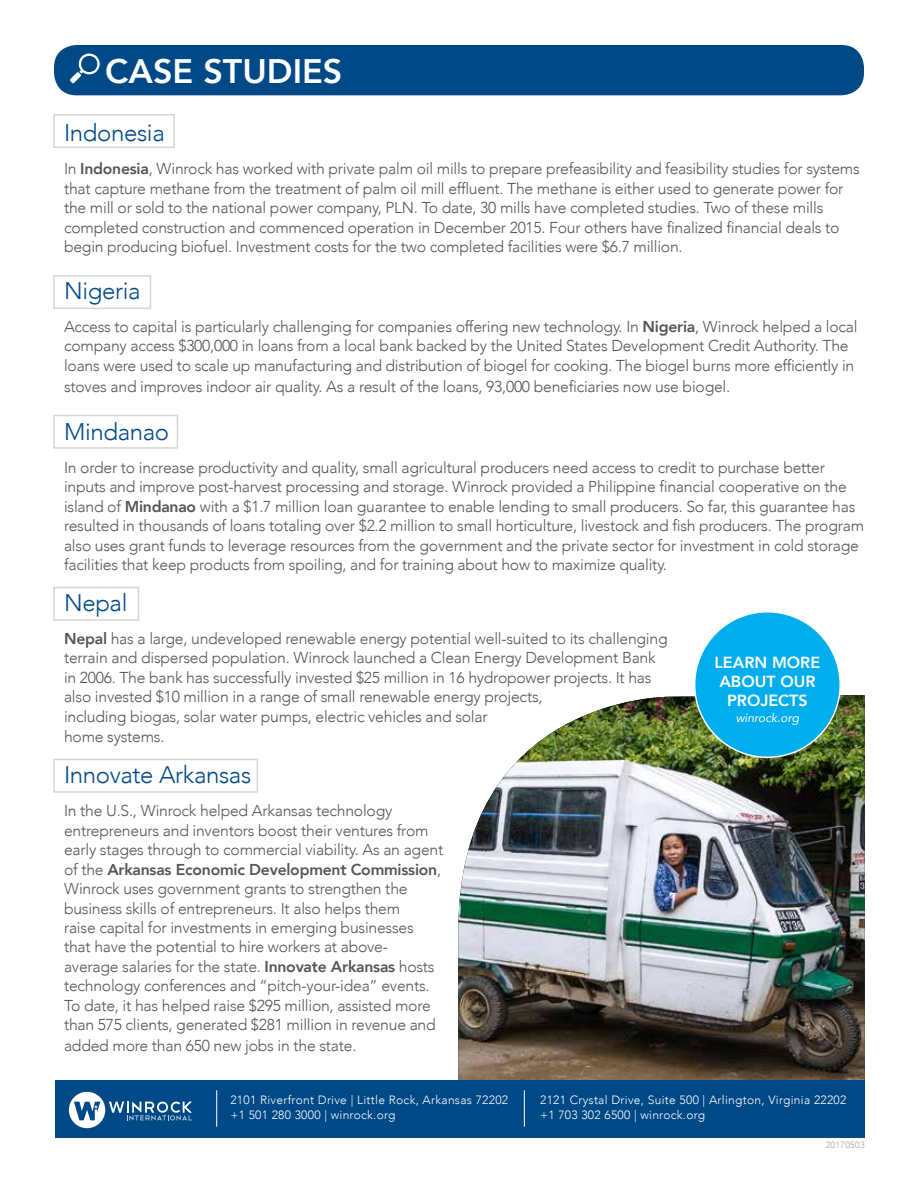
<style>
.page{position:relative;width:918px;height:1188px;background:#fff}
.page>*{position:absolute;margin:0;border:0;box-sizing:border-box;transform-origin:0 0}
.t1{font:800 33.9px "Avenir";color:#fff}
.t2{font:300 24px "Avenir";letter-spacing:-.015em;color:#004987}
.t3{font:800 16.05px/19.4px "Avenir";color:#fff;text-align:center}
.t4{font:300 15.75px/19.5px "Avenir";letter-spacing:-.015em;color:#55565a}
.t5{font:300 12px/14.4px "Avenir";letter-spacing:.025em;color:#fff}
.t6{font:italic 12px "Avenir";color:#fff}
.t7{font:300 9px "Avenir";letter-spacing:.025em;color:#a0a0a2}
.s1{font-weight:800}
</style>
<div class="page">
<div style="left:54px;top:45px;width:810px;height:50px;background:#004987;border-radius:23px"></div>
<svg style="left:70px;top:53px;width:30px;height:30px"></svg>
<div style="left:53px;top:114px;width:122px;height:34px;border:2px solid #d6d6d7"></div>
<div style="left:53px;top:275px;width:98px;height:34px;border:2px solid #d6d6d7"></div>
<div style="left:53px;top:415px;width:125px;height:34px;border:2px solid #d6d6d7"></div>
<div style="left:53px;top:759px;width:205px;height:34px;border:2px solid #d6d6d7"></div>
<div style="left:53px;top:587px;width:86px;height:34px;border:2px solid #d6d6d7"></div>
<img style="left:458px;top:695px;width:407px;height:385px">
<div style="left:695px;top:612px;width:145px;height:145px;background:#00aded;border-radius:50%"></div>
<div style="left:55px;top:1080px;width:810px;height:57px;background:#004987"></div>
<svg style="left:69px;top:1092px;width:123px;height:36px"></svg>
<hr style="left:216px;top:1090px;width:1px;height:37px;background:#fff">
<hr style="left:524px;top:1090px;width:1px;height:37px;background:#fff">
<h1 class="t1" style="left:105px;top:45px;width:239px">CASE STUDIES</h1>
<h2 class="t2" style="left:64px;top:119px;width:102px">Indonesia</h2>
<p class="t4" style="left:64px;top:159px;width:797px">In <span class="s1">Indonesia</span>, Winrock has worked with private palm oil mills to prepare prefeasibility and feasibility studies for systems that capture methane from the treatment of palm oil mill effluent. The methane is either used to generate power for the mill or sold to the national power company, PLN. To date, 30 mills have completed studies. Two of these mills completed construction and commenced operation in December 2015. Four others have finalized financial deals to begin producing biofuel. Investment costs for the two completed facilities were $6.7 million.</p>
<h2 class="t2" style="left:64px;top:276px;width:78px">Nigeria</h2>
<p class="t4" style="left:64px;top:316px;width:795px">Access to capital is particularly challenging for companies offering new technology. In <span class="s1">Nigeria</span>, Winrock helped a local company access $300,000 in loans from a local bank backed by the United States Development Credit Authority. The loans were used to scale up manufacturing and distribution of biogel for cooking. The biogel burns more efficiently in</p>
<p class="t4" style="left:64px;top:376px;width:668px">stoves and improves indoor air quality. As a result of the loans, 93,000 beneficiaries now use biogel.</p>
<h2 class="t2" style="left:64px;top:417px;width:107px">Mindanao</h2>
<p class="t4" style="left:64px;top:457px;width:802px">In order to increase productivity and quality, small agricultural producers need access to credit to purchase better inputs and improve post-harvest processing and storage. Winrock provided a Philippine financial cooperative on the island of <span class="s1">Mindanao</span> with a $1.7 million loan guarantee to enable lending to small producers. So far, this guarantee has resulted in thousands of loans totaling over $2.2 million to small horticulture, livestock and fish producers. The program also uses grant funds to leverage resources from the government and the private sector for investment in cold storage facilities that keep products from spoiling, and for training about how to maximize quality.</p>
<h2 class="t2" style="left:64px;top:588px;width:65px">Nepal</h2>
<p class="t4" style="left:64px;top:628px;width:605px"><span class="s1">Nepal</span> has a large, undeveloped renewable energy potential well-suited to its challenging terrain and dispersed population. Winrock launched a Clean Energy Development Bank in 2006. The bank has successfully invested $25 million in 16 hydropower projects. It has also invested $10 million in a range of small renewable energy projects,<br>including biogas, solar water pumps, electric vehicles and solar</p>
<p class="t4" style="left:64px;top:727px;width:102px">home systems.</p>
<h2 class="t2" style="left:64px;top:761px;width:189px">Innovate Arkansas</h2>
<p class="t4" style="left:64px;top:801px;width:381px">In the U.S., Winrock helped Arkansas technology entrepreneurs and inventors boost their ventures from early stages through to commercial viability. As an agent of the <span class="s1">Arkansas Economic Development Commission</span>, Winrock uses government grants to strengthen the business skills of entrepreneurs. It also helps them<br>raise capital for investments in emerging businesses that have the potential to hire workers at above&shy;average salaries for the state. <span class="s1">Innovate Arkansas</span> hosts technology conferences and “pitch-your-idea” events.<br>To date, it has helped raise $295 million, assisted more than 575 clients, generated $281 million in revenue and</p>
<p class="t4" style="left:64px;top:1036px;width:294px">added more than 650 new jobs in the state.</p>
<p class="t3" style="left:715px;top:652px;width:107px">LEARN MORE<br>ABOUT OUR<br>PROJECTS</p>
<p class="t6" style="left:736px;top:711px;width:65px">winrock.org</p>
<p class="t5" style="left:230px;top:1093px;width:279px">2101 Riverfront Drive | Little Rock, Arkansas 72202 +1 501 280 3000 | winrock.org</p>
<p class="t5" style="left:540px;top:1093px;width:308px">2121 Crystal Drive, Suite 500 | Arlington, Virginia 22202 +1 703 302 6500 | winrock.org</p>
<p class="t7" style="left:826px;top:1140px;width:41px">20170503</p>
</div>
